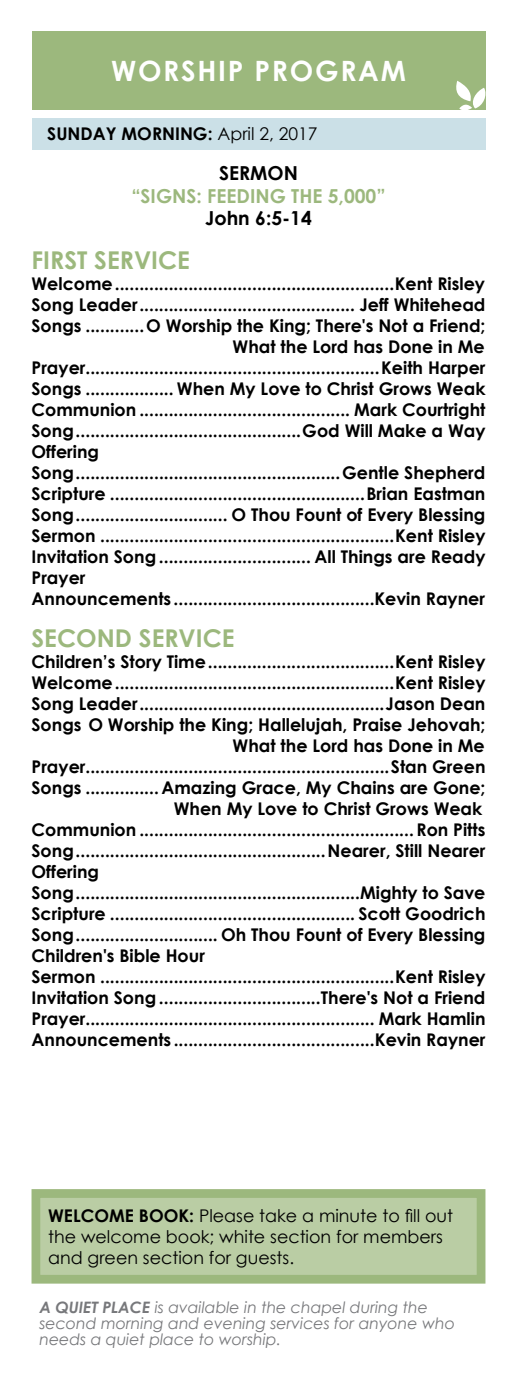
<style>
.page{position:relative;width:517px;height:1386px;background:#fff}
.page>*{position:absolute;margin:0;border:0;box-sizing:border-box;transform-origin:0 0}
.t1{font:700 28px "Century Gothic";letter-spacing:.06em;color:#fff}
.t2{font:700 24.5px "Century Gothic";color:#9cb87d}
.t3{font:700 19.25px "Century Gothic";color:#9cb87d}
.t4{font:700 19.25px "Century Gothic";color:#000}
.t5{font:700 17.5px "Century Gothic";color:#000}
.t6{font:17.5px/21px "Century Gothic";color:#000}
.t7{font:italic 15.75px/15.8px "Century Gothic";color:#77787b}
.s1{font-weight:400}
.s2{font-weight:700}
</style>
<div class="page">
<div style="left:32px;top:32px;width:453px;height:78px;background:#9cb87d"></div>
<svg style="left:456px;top:81px;width:30px;height:29px"></svg>
<div style="left:36px;top:1194px;width:445px;height:85px;background:#bacda4"></div>
<div style="left:32px;top:1189px;width:453px;height:95px;border:9px solid #9cb87d"></div>
<div style="left:32px;top:118px;width:453px;height:32px;background:#cbe0e7"></div>
<h1 class="t1" style="left:111px;top:54px;width:296px">WORSHIP PROGRAM</h1>
<p class="t5" style="left:47px;top:123px;width:272px">SUNDAY MORNING: <span class="s1">April 2, 2017</span></p>
<p class="t4" style="left:219px;top:161px;width:80px">SERMON</p>
<p class="t3" style="left:131px;top:183px;width:256px">“SIGNS: FEEDING THE 5,000”</p>
<p class="t4" style="left:205px;top:206px;width:108px">John 6:5-14</p>
<h2 class="t2" style="left:32px;top:245px;width:160px">FIRST SERVICE</h2>
<p class="t5" style="left:32px;top:273px;width:455px">Welcome.........................................................Kent Risley</p>
<p class="t5" style="left:32px;top:294px;width:455px">Song Leader............................................ Jeff Whitehead</p>
<p class="t5" style="left:32px;top:315px;width:455px">Songs ............O Worship the King; There's Not a Friend;</p>
<p class="t5" style="left:232px;top:336px;width:253px">What the Lord has Done in Me</p>
<p class="t5" style="left:32px;top:357px;width:455px">Prayer............................................................Keith Harper</p>
<p class="t5" style="left:32px;top:378px;width:455px">Songs .................. When My Love to Christ Grows Weak</p>
<p class="t5" style="left:32px;top:399px;width:455px">Communion ........................................... Mark Courtright</p>
<p class="t5" style="left:32px;top:420px;width:455px">Song..............................................God Will Make a Way</p>
<p class="t5" style="left:32px;top:441px;width:69px">Offering</p>
<p class="t5" style="left:32px;top:462px;width:455px">Song......................................................Gentle Shepherd</p>
<p class="t5" style="left:32px;top:483px;width:455px">Scripture ....................................................Brian Eastman</p>
<p class="t5" style="left:32px;top:504px;width:455px">Song............................... O Thou Fount of Every Blessing</p>
<p class="t5" style="left:32px;top:525px;width:455px">Sermon ............................................................Kent Risley</p>
<p class="t5" style="left:32px;top:546px;width:455px">Invitation Song ............................... All Things are Ready</p>
<p class="t5" style="left:32px;top:567px;width:55px">Prayer</p>
<p class="t5" style="left:32px;top:588px;width:455px">Announcements .........................................Kevin Rayner</p>
<h2 class="t2" style="left:32px;top:623px;width:204px">SECOND SERVICE</h2>
<p class="t5" style="left:32px;top:651px;width:455px">Children’s Story Time......................................Kent Risley</p>
<p class="t5" style="left:32px;top:672px;width:455px">Welcome.........................................................Kent Risley</p>
<p class="t5" style="left:32px;top:693px;width:455px">Song Leader..................................................Jason Dean</p>
<p class="t5" style="left:32px;top:714px;width:455px">Songs O Worship the King; Hallelujah, Praise Jehovah;</p>
<p class="t5" style="left:232px;top:735px;width:253px">What the Lord has Done in Me</p>
<p class="t5" style="left:32px;top:756px;width:455px">Prayer..............................................................Stan Green</p>
<p class="t5" style="left:32px;top:777px;width:455px">Songs ...............Amazing Grace, My Chains are Gone;</p>
<p class="t5" style="left:174px;top:798px;width:310px">When My Love to Christ Grows Weak</p>
<p class="t5" style="left:32px;top:819px;width:455px">Communion ........................................................ Ron Pitts</p>
<p class="t5" style="left:32px;top:840px;width:455px">Song...................................................Nearer, Still Nearer</p>
<p class="t5" style="left:32px;top:861px;width:69px">Offering</p>
<p class="t5" style="left:32px;top:882px;width:455px">Song..........................................................Mighty to Save</p>
<p class="t5" style="left:32px;top:903px;width:455px">Scripture .................................................. Scott Goodrich</p>
<p class="t5" style="left:32px;top:924px;width:455px">Song............................. Oh Thou Fount of Every Blessing</p>
<p class="t5" style="left:32px;top:945px;width:175px">Children's Bible Hour</p>
<p class="t5" style="left:32px;top:966px;width:455px">Sermon ............................................................Kent Risley</p>
<p class="t5" style="left:32px;top:987px;width:455px">Invitation Song.................................There's Not a Friend</p>
<p class="t5" style="left:32px;top:1008px;width:455px">Prayer........................................................... Mark Hamlin</p>
<p class="t5" style="left:32px;top:1029px;width:455px">Announcements .........................................Kevin Rayner</p>
<p class="t6" style="left:48px;top:1205px;width:406px"><span class="s2">WELCOME BOOK:</span> Please take a minute to fill out the welcome book; white section for members and green section for guests.</p>
<p class="t7" style="left:39px;top:1299px;width:417px"><span class="s2">A QUIET PLACE</span> is available in the chapel during the second morning and evening services for anyone who needs a quiet place to worship.</p>
</div>
